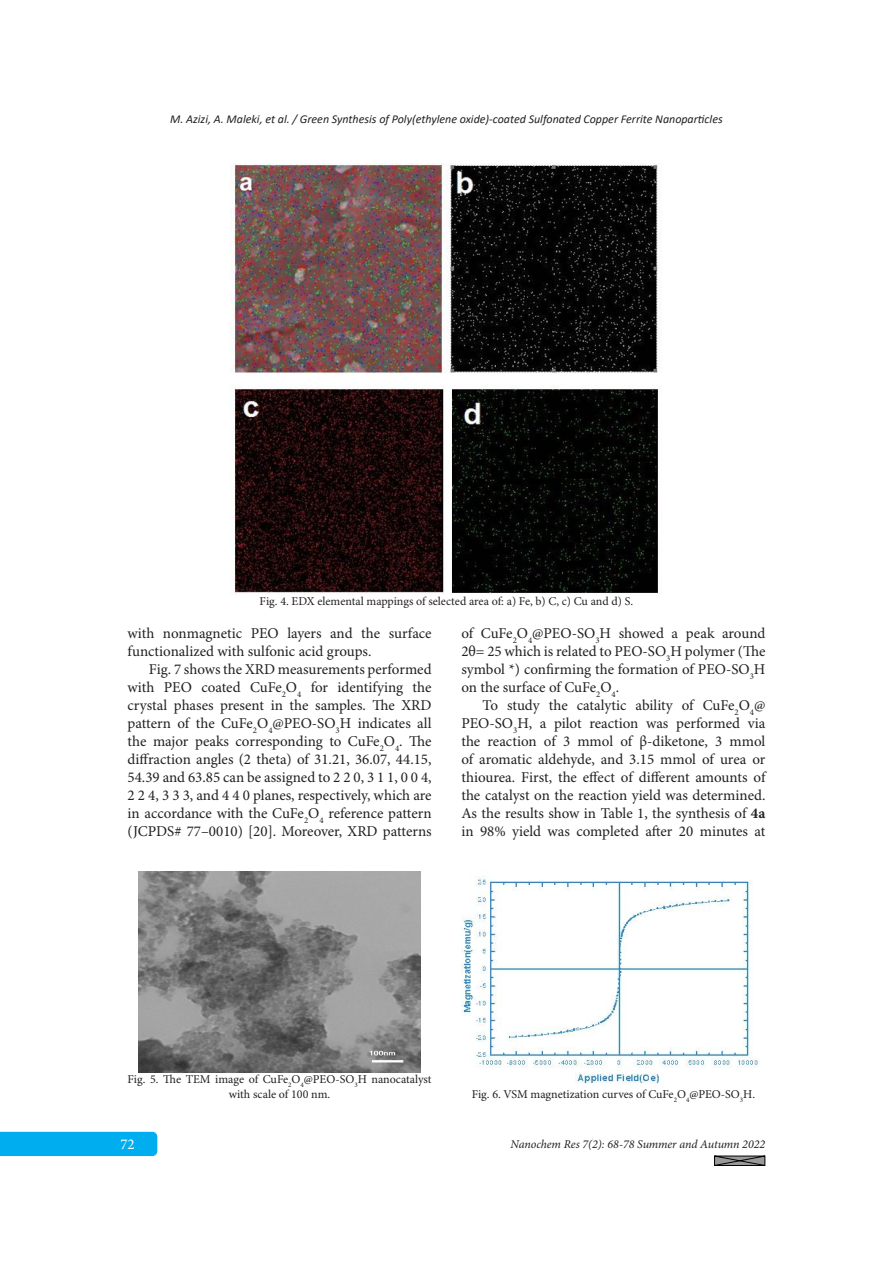
<style>
.page{position:relative;width:893px;height:1263px;background:#fff}
.page>*{position:absolute;margin:0;border:0;box-sizing:border-box;transform-origin:0 0}
.t1{font:15px/18px "Minion Pro";color:#231f20;text-align:justify}
.t2{font:15px "Minion Pro";color:#fff}
.t3{font:12px/14.4px "Minion Pro";color:#231f20;text-align:center}
.t4{font:italic 12px "Calibri";color:#231f20}
.t5{font:italic 12px "Minion Pro";letter-spacing:-.01em;color:#231f20}
.s1{font-weight:700}
</style>
<div class="page">
<div style="left:0;top:1132px;width:157px;height:24px;background:#00aeef"></div>
<svg style="left:714px;top:1155px;width:52px;height:11px"></svg>
<img style="left:231px;top:164px;width:427px;height:431px">
<img style="left:138px;top:872px;width:282px;height:200px">
<img style="left:461px;top:877px;width:297px;height:208px">
<p class="t4" style="left:170px;top:111px;width:554px">M. Azizi, A. Maleki, et al. / Green Synthesis of Poly(ethylene oxide)-coated Sulfonated Copper Ferrite Nanoparticles</p>
<p class="t3" style="left:260px;top:595px;width:375px">Fig. 4. EDX elemental mappings of selected area of: a) Fe, b) C, c) Cu and d) S.</p>
<p class="t1" style="left:128px;top:625px;width:306px">with nonmagnetic PEO layers and the surface functionalized with sulfonic acid groups.</p>
<p class="t1" style="left:128px;top:661px;width:306px;text-indent:21px">Fig. 7 shows the XRD measurements performed with PEO coated CuFe<sub>2</sub>O<sub>4</sub> for identifying the crystal phases present in the samples. The XRD pattern of the CuFe<sub>2</sub>O<sub>4</sub>@PEO-SO<sub>3</sub>H indicates all the major peaks corresponding to CuFe<sub>2</sub>O<sub>4</sub>. The diffraction angles (2 theta) of 31.21, 36.07, 44.15, 54.39 and 63.85 can be assigned to 2 2 0, 3 1 1, 0 0 4, 2 2 4, 3 3 3, and 4 4 0 planes, respectively, which are in accordance with the CuFe<sub>2</sub>O<sub>4</sub> reference pattern (JCPDS# 77–0010) [20]. Moreover, XRD patterns</p>
<p class="t1" style="left:461px;top:625px;width:306px">of CuFe<sub>2</sub>O<sub>4</sub>@PEO-SO<sub>3</sub>H showed a peak around 2θ= 25 which is related to PEO-SO<sub>3</sub>H polymer (The symbol *) confirming the formation of PEO-SO<sub>3</sub>H on the surface of CuFe<sub>2</sub>O<sub>4</sub>.</p>
<p class="t1" style="left:461px;top:697px;width:306px;text-indent:21px">To study the catalytic ability of CuFe<sub>2</sub>O<sub>4</sub>@ PEO-SO<sub>3</sub>H, a pilot reaction was performed via the reaction of 3 mmol of β-diketone, 3 mmol of aromatic aldehyde, and 3.15 mmol of urea or thiourea. First, the effect of different amounts of the catalyst on the reaction yield was determined.<br>As the results show in Table 1, the synthesis of <span class="s1">4a </span>in 98% yield was completed after 20 minutes at</p>
<p class="t3" style="left:128px;top:1073px;width:306px">Fig. 5. The TEM image of CuFe<sub>2</sub>O<sub>4</sub>@PEO-SO<sub>3</sub>H nanocatalyst with scale of 100 nm.</p>
<p class="t2" style="left:120px;top:1135px;width:16px">72</p>
<p class="t3" style="left:472px;top:1087px;width:285px">Fig. 6. VSM magnetization curves of CuFe<sub>2</sub>O<sub>4</sub>@PEO-SO<sub>3</sub>H.</p>
<p class="t5" style="left:511px;top:1135px;width:256px">Nanochem Res 7(2): 68-78 Summer and Autumn 2022</p>
</div>
